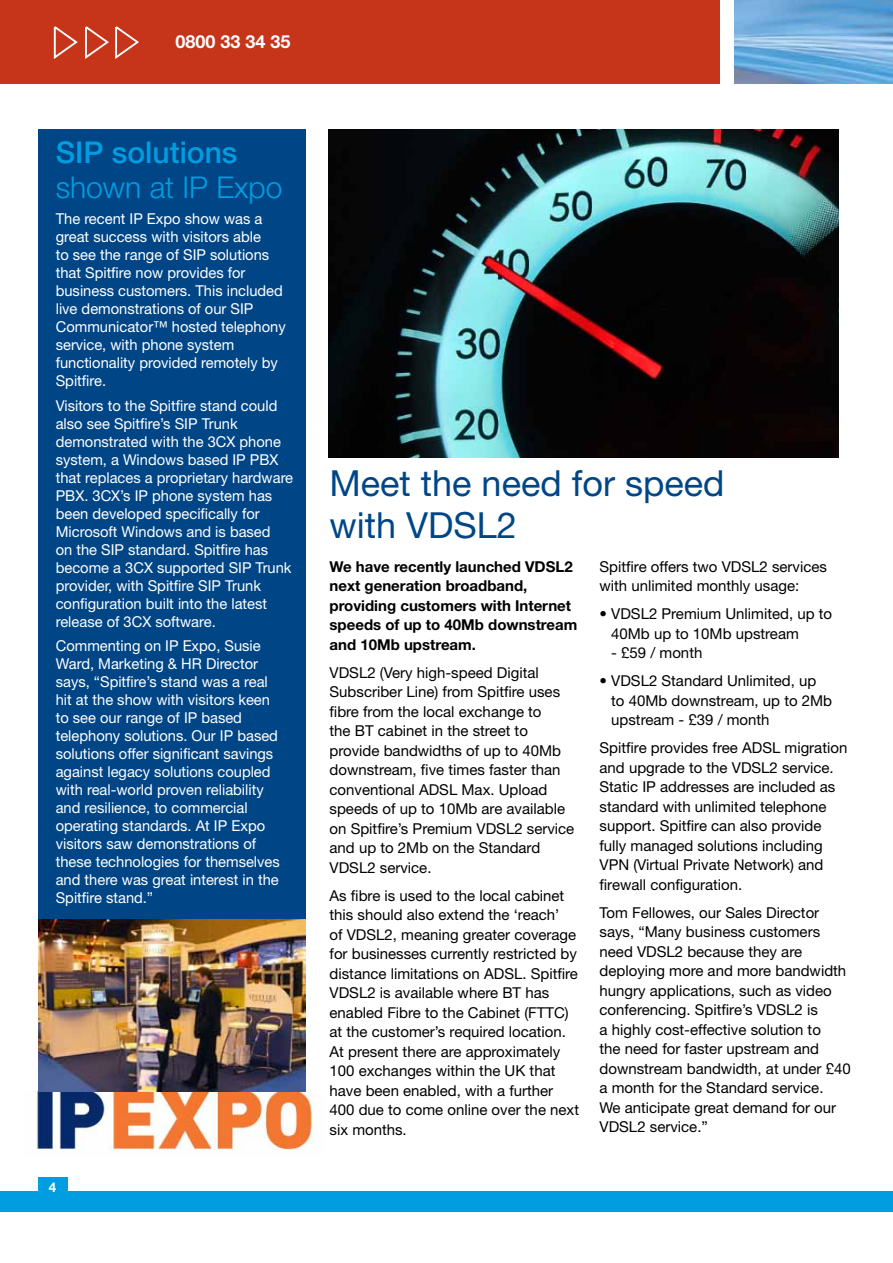
<style>
.page{position:relative;width:893px;height:1263px;background:#fff}
.page>*{position:absolute;margin:0;border:0;box-sizing:border-box;transform-origin:0 0}
.t1{font:36px/42px "Helvetica Neue";color:#004687}
.t2{font:300 30px "Helvetica Neue";color:#009ee0}
.t3{font:500 30px "Helvetica Neue";color:#009ee0}
.t4{font:700 18px "Helvetica Neue";color:#fff}
.t5{font:15px/19.5px "Helvetica Neue";color:#000}
.t6{font:15px/18px "Helvetica Neue";color:#fff}
.t7{font:700 15px/19.5px "Helvetica Neue";color:#000}
.t8{font:700 13.5px "Helvetica Neue";color:#fff}
</style>
<div class="page">
<div style="left:0;top:1191px;width:893px;height:21px;background:#009ee0"></div>
<div style="left:38px;top:1177px;width:30px;height:20px;background:#009ee0"></div>
<div style="left:0;top:0;width:719px;height:84px;background:#c6351a"></div>
<svg style="left:53px;top:26px;width:86px;height:33px"></svg>
<img style="left:735px;top:0;width:158px;height:84px">
<div style="left:38px;top:130px;width:268px;height:961px;background:#004687"></div>
<img style="left:35px;top:1091px;width:282px;height:60px">
<img style="left:328px;top:130px;width:510px;height:327px">
<img style="left:38px;top:919px;width:268px;height:172px">
<p class="t4" style="left:175px;top:31px;width:117px">0800 33 34 35</p>
<h2 class="t3" style="left:56px;top:135px;width:183px">SIP solutions</h2>
<h2 class="t2" style="left:56px;top:169px;width:228px">shown at IP Expo</h2>
<p class="t6" style="left:56px;top:210px;width:231px">The recent IP Expo show was a great success with visitors able<br>to see the range of SIP solutions that Spitfire now provides for business customers. This included live demonstrations of our SIP<br>Communicator™ hosted telephony service, with phone system functionality provided remotely by<br>Spitfire.</p>
<p class="t6" style="left:56px;top:396px;width:239px">Visitors to the Spitfire stand could also see Spitfire’s SIP Trunk demonstrated with the 3CX phone system, a Windows based IP PBX that replaces a proprietary hardware<br>PBX. 3CX’s IP phone system has been developed specifically for<br>Microsoft Windows and is based<br>on the SIP standard. Spitfire has become a 3CX supported SIP Trunk provider, with Spitfire SIP Trunk configuration built into the latest release of 3CX software.</p>
<p class="t6" style="left:56px;top:636px;width:226px">Commenting on IP Expo, Susie<br>Ward, Marketing &amp; HR Director says, “Spitfire’s stand was a real hit at the show with visitors keen to see our range of IP based telephony solutions. Our IP based solutions offer significant savings against legacy solutions coupled with real-world proven reliability and resilience, to commercial operating standards. At IP Expo visitors saw demonstrations of these technologies for themselves and there was great interest in the<br>Spitfire stand.”</p>
<p class="t8" style="left:49px;top:1179px;width:9px">4</p>
<h1 class="t1" style="left:330px;top:462px;width:396px">Meet the need for speed with VDSL2</h1>
<p class="t7" style="left:330px;top:556px;width:249px">We have recently launched VDSL2 next generation broadband, providing customers with Internet speeds of up to 40Mb downstream and 10Mb upstream.</p>
<p class="t5" style="left:330px;top:662px;width:246px">VDSL2 (Very high-speed Digital<br>Subscriber Line) from Spitfire uses fibre from the local exchange to<br>the BT cabinet in the street to provide bandwidths of up to 40Mb downstream, five times faster than conventional ADSL Max. Upload speeds of up to 10Mb are available on Spitfire’s Premium VDSL2 service and up to 2Mb on the Standard<br>VDSL2 service.</p>
<p class="t5" style="left:330px;top:885px;width:251px">As fibre is used to the local cabinet this should also extend the ‘reach’<br>of VDSL2, meaning greater coverage for businesses currently restricted by distance limitations on ADSL. Spitfire VDSL2 is available where BT has enabled Fibre to the Cabinet (FTTC) at the customer’s required location.<br>At present there are approximately 100 exchanges within the UK that have been enabled, with a further 400 due to come online over the next six months.</p>
<p class="t5" style="left:599px;top:556px;width:229px">Spitfire offers two VDSL2 services with unlimited monthly usage:</p>
<p class="t5" style="left:611px;top:604px;width:222px;text-indent:-12px">• VDSL2 Premium Unlimited, up to<br>40Mb up to 10Mb upstream</p>
<p class="t5" style="left:611px;top:643px;width:93px">- £59 / month</p>
<p class="t5" style="left:611px;top:671px;width:222px;text-indent:-12px">• VDSL2 Standard Unlimited, up to 40Mb downstream, up to 2Mb upstream - £39 / month</p>
<p class="t5" style="left:599px;top:738px;width:249px">Spitfire provides free ADSL migration and upgrade to the VDSL2 service.<br>Static IP addresses are included as standard with unlimited telephone support. Spitfire can also provide fully managed solutions including VPN (Virtual Private Network) and firewall configuration.</p>
<p class="t5" style="left:599px;top:902px;width:253px">Tom Fellowes, our Sales Director says, “Many business customers need VDSL2 because they are deploying more and more bandwidth hungry applications, such as video conferencing. Spitfire’s VDSL2 is<br>a highly cost-effective solution to<br>the need for faster upstream and downstream bandwidth, at under £40 a month for the Standard service.<br>We anticipate great demand for our<br>VDSL2 service.”</p>
</div>
